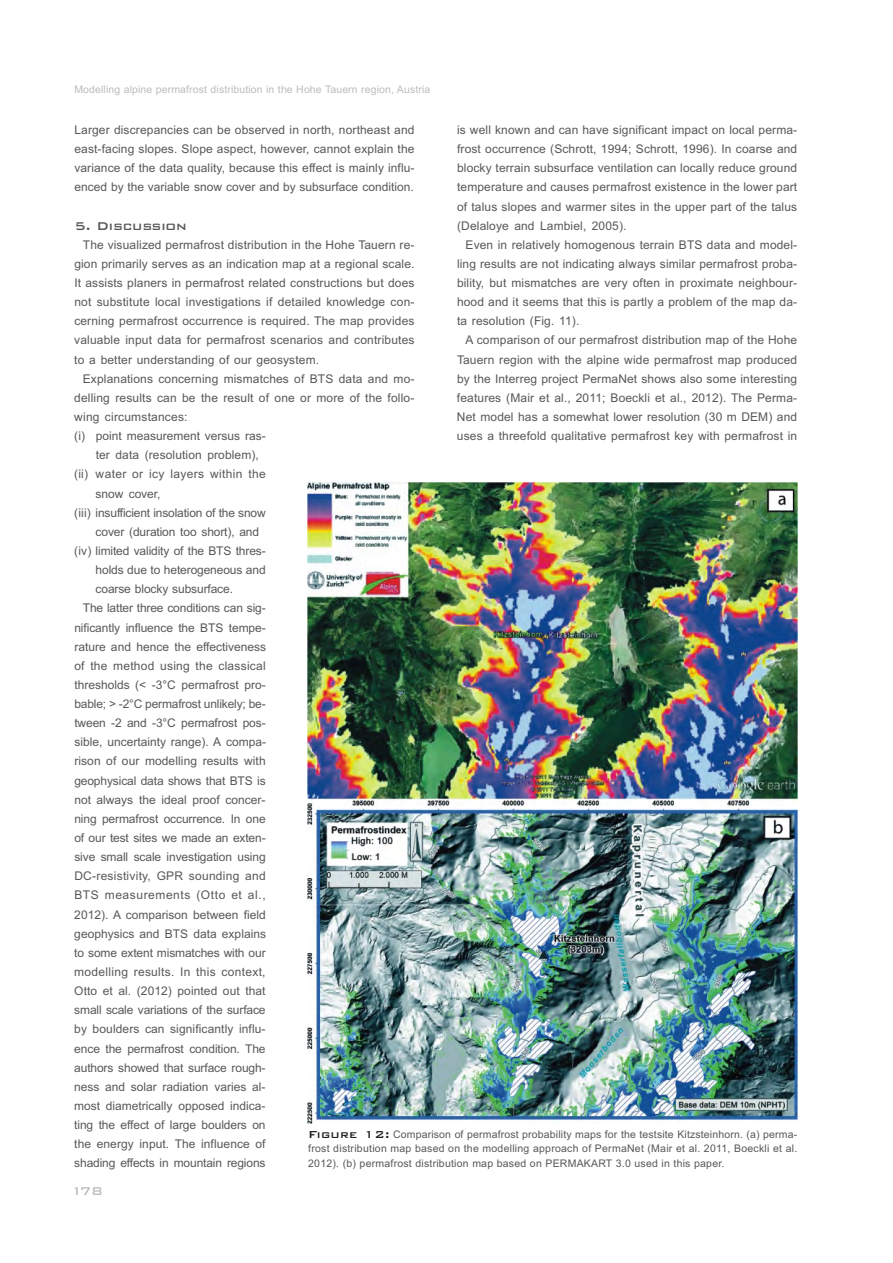
<style>
.page{position:relative;width:893px;height:1263px;background:#fff}
.page>*{position:absolute;margin:0;border:0;box-sizing:border-box;transform-origin:0 0}
.t1{font:500 15px "Bank Gothic BT";letter-spacing:-.015em;color:#57585a}
.t2{font:12px/19.2px "Arial";letter-spacing:.01em;color:#57585a;text-align:justify}
.t3{font:12px/19.2px "Arial";letter-spacing:-.01em;color:#57585a}
.t4{font:12px "Arial";letter-spacing:-.015em;color:#57585a}
.t5{font:10.5px/14.9px "Arial";letter-spacing:.02em;color:#57585a;text-align:justify}
.t6{font:10.5px "Arial";letter-spacing:.01em;color:#bcbdc0}
.s1{font-family:"Bank Gothic BT";font-weight:500;font-size:13.5px;color:#231f20}
</style>
<div class="page">
<img style="left:308px;top:482px;width:490px;height:641px">
<svg style="left:74px;top:1187px;width:27px;height:8px"></svg>
<p class="t6" style="left:74px;top:85px;width:357px">Modelling alpine permafrost distribution in the Hohe Tauern region, Austria</p>
<p class="t2" style="left:74px;top:121px;width:342px">Larger discrepancies can be observed in north, northeast and east-facing slopes. Slope aspect, however, cannot explain the variance of the data quality, because this effect is mainly influ&shy;enced by the variable snow cover and by subsurface condition.</p>
<p class="t1" style="left:74px;top:218px;width:114px">5. Discussion</p>
<p class="t2" style="left:74px;top:236px;width:342px;text-indent:9px">The visualized permafrost distribution in the Hohe Tauern re&shy;gion primarily serves as an indication map at a regional scale.<br>It assists planers in permafrost related constructions but does not substitute local investigations if detailed knowledge con&shy;cerning permafrost occurrence is required. The map provides valuable input data for permafrost scenarios and contributes to a better understanding of our geosystem.</p>
<p class="t2" style="left:74px;top:370px;width:342px;text-align:left;text-indent:9px">Explanations concerning mismatches of BTS data and mo&shy;delling results can be the result of one or more of the follo&shy;wing circumstances:<br>(i)</p>
<p class="t2" style="left:74px;top:466px;width:15px">(ii)</p>
<p class="t4" style="left:74px;top:508px;width:193px">(iii) insufficient insolation of the snow</p>
<p class="t3" style="left:74px;top:542px;width:193px">(iv) limited validity of the BTS thres-</p>
<p class="t2" style="left:96px;top:427px;width:172px;text-align:left">point measurement versus ras&shy;ter data (resolution problem), water or icy layers within the snow cover,</p>
<p class="t3" style="left:96px;top:523px;width:165px">cover (duration too short), and</p>
<p class="t3" style="left:96px;top:561px;width:172px">holds due to heterogeneous and coarse blocky subsurface.</p>
<p class="t2" style="left:457px;top:121px;width:342px">is well known and can have significant impact on local perma&shy;frost occurrence (Schrott, 1994; Schrott, 1996). In coarse and blocky terrain subsurface ventilation can locally reduce ground temperature and causes permafrost existence in the lower part of talus slopes and warmer sites in the upper part of the talus (Delaloye and Lambiel, 2005).</p>
<p class="t2" style="left:457px;top:236px;width:342px;text-indent:9px">Even in relatively homogenous terrain BTS data and model&shy;ling results are not indicating always similar permafrost proba&shy;bility, but mismatches are very often in proximate neighbour&shy;hood and it seems that this is partly a problem of the map da&shy;ta resolution (Fig. 11).</p>
<p class="t2" style="left:457px;top:332px;width:342px;text-indent:9px">A comparison of our permafrost distribution map of the Hohe Tauern region with the alpine wide permafrost map produced by the Interreg project PermaNet shows also some interesting features (Mair et al., 2011; Boeckli et al., 2012). The Perma-Net model has a somewhat lower resolution (30 m DEM) and uses a threefold qualitative permafrost key with permafrost in</p>
<p class="t2" style="left:74px;top:600px;width:193px;text-indent:9px">The latter three conditions can sig&shy;nificantly influence the BTS tempe&shy;rature and hence the effectiveness of the method using the classical thresholds (&lt; -3°C permafrost pro&shy;bable; &gt; -2°C permafrost unlikely; be&shy;tween -2 and -3°C permafrost pos&shy;sible, uncertainty range). A compa&shy;rison of our modelling results with geophysical data shows that BTS is not always the ideal proof concer&shy;ning permafrost occurrence. In one of our test sites we made an exten&shy;sive small scale investigation using DC-resistivity, GPR sounding and BTS measurements (Otto et al., 2012). A comparison between field geophysics and BTS data explains to some extent mismatches with our modelling results. In this context, Otto et al. (2012) pointed out that small scale variations of the surface by boulders can significantly influ&shy;ence the permafrost condition. The authors showed that surface rough&shy;ness and solar radiation varies al&shy;most diametrically opposed indica&shy;ting the effect of large boulders on the energy input. The influence of shading effects in mountain regions</p>
<p class="t5" style="left:308px;top:1127px;width:490px"><span class="s1">Figure 12:</span> Comparison of permafrost probability maps for the testsite Kitzsteinhorn. (a) perma&shy;frost distribution map based on the modelling approach of PermaNet (Mair et al. 2011, Boeckli et al.<br>2012). (b) permafrost distribution map based on PERMAKART 3.0 used in this paper.</p>
</div>
